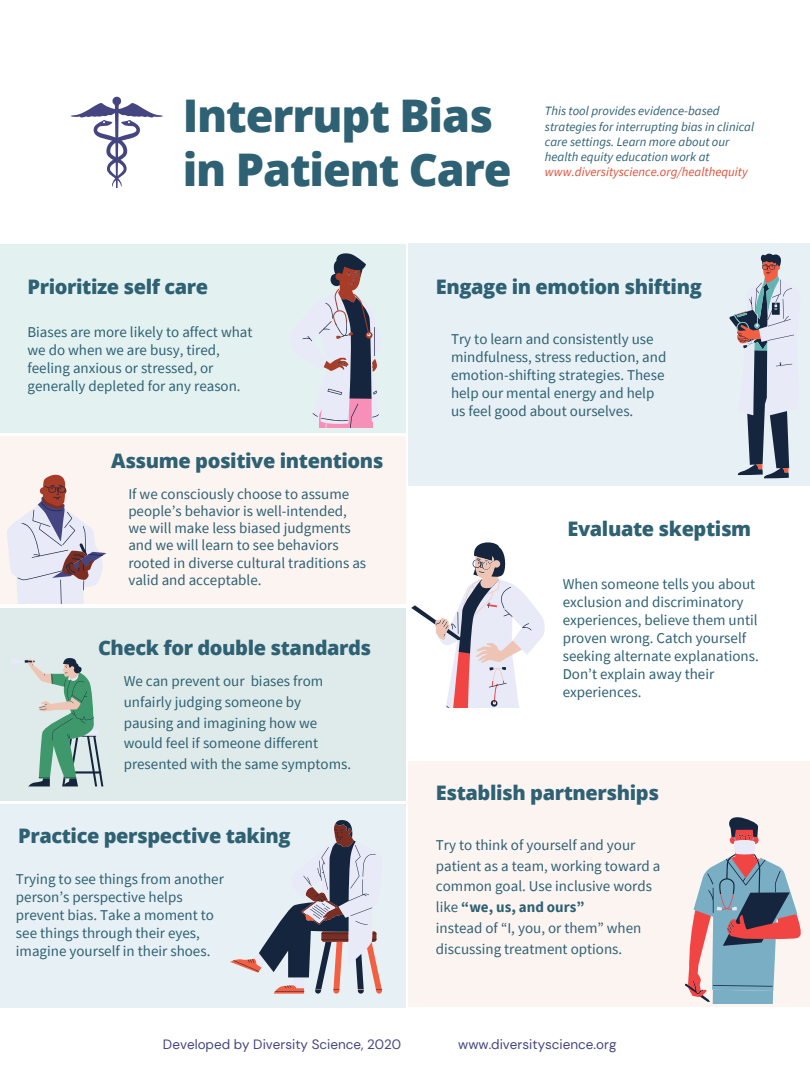
<style>
.page{position:relative;width:810px;height:1080px;background:#fff}
.page>*{position:absolute;margin:0;border:0;box-sizing:border-box;transform-origin:0 0}
.t1{font:800 45px/53.8px "Open Sans";letter-spacing:-.025em;color:#2e6173}
.t2{font:800 20px "Open Sans";letter-spacing:-.02em;color:#2e6173}
.t3{font:15px/17.9px "Source Sans Pro";color:#2e6173}
.t4{font:13.5px "DM Sans";color:#454582}
.t5{font:italic 12.69px/15.1px "Source Sans Pro";color:#2e6173}
.t6{font:italic 12.69px "Source Sans Pro";color:#e24e34}
.s1{font-weight:700}
</style>
<div class="page">
<div style="left:0;top:436px;width:405px;height:168px;background:#fcf4f1"></div>
<div style="left:408px;top:244px;width:402px;height:242px;background:#e7f0f4"></div>
<div style="left:0;top:608px;width:405px;height:193px;background:#dfebea"></div>
<div style="left:408px;top:762px;width:402px;height:245px;background:#fcf4f1"></div>
<div style="left:0;top:804px;width:405px;height:204px;background:#e7f0f4"></div>
<div style="left:0;top:244px;width:405px;height:189px;background:#e3f2f1"></div>
<svg style="left:411px;top:542px;width:134px;height:166px"></svg>
<svg style="left:230px;top:820px;width:153px;height:174px"></svg>
<svg style="left:7px;top:474px;width:99px;height:130px"></svg>
<svg style="left:729px;top:253px;width:65px;height:225px"></svg>
<svg style="left:71px;top:96px;width:92px;height:92px"></svg>
<svg style="left:685px;top:817px;width:116px;height:186px"></svg>
<svg style="left:11px;top:658px;width:92px;height:128px"></svg>
<svg style="left:302px;top:253px;width:77px;height:174px"></svg>
<h1 class="t1" style="left:183px;top:88px;width:330px">Interrupt Bias in Patient Care</h1>
<p class="t5" style="left:545px;top:103px;width:211px">This tool provides evidence-based strategies for interrupting bias in clinical care settings. Learn more about our health equity education work at</p>
<p class="t6" style="left:545px;top:163px;width:204px">www.diversityscience.org/healthequity</p>
<h2 class="t2" style="left:27px;top:273px;width:182px">Prioritize self care</h2>
<h2 class="t2" style="left:436px;top:273px;width:267px">Engage in emotion shifting</h2>
<p class="t3" style="left:27px;top:323px;width:227px">Biases are more likely to affect what we do when we are busy, tired, feeling anxious or stressed, or generally depleted for any reason.</p>
<h2 class="t2" style="left:111px;top:446px;width:274px">Assume positive intentions</h2>
<p class="t3" style="left:128px;top:485px;width:239px;line-height:17.2px">If we consciously choose to assume people’s behavior is well-intended, we will make less biased judgments and we will learn to see behaviors rooted in diverse cultural traditions as valid and acceptable.</p>
<h2 class="t2" style="left:98px;top:633px;width:275px">Check for double standards</h2>
<p class="t3" style="left:124px;top:670px;width:229px;line-height:20.8px">We can prevent our biases from unfairly judging someone by pausing and imagining how we would feel if someone different presented with the same symptoms.</p>
<h2 class="t2" style="left:18px;top:822px;width:274px">Practice perspective taking</h2>
<p class="t3" style="left:16px;top:870px;width:209px">Trying to see things from another person’s perspective helps prevent bias. Take a moment to see things through their eyes, imagine yourself in their shoes.</p>
<p class="t3" style="left:451px;top:330px;width:217px">Try to learn and consistently use mindfulness, stress reduction, and emotion-shifting strategies. These help our mental energy and help us feel good about ourselves.</p>
<h2 class="t2" style="left:568px;top:514px;width:185px">Evaluate skeptism</h2>
<p class="t3" style="left:563px;top:575px;width:198px">When someone tells you about exclusion and discriminatory experiences, believe them until proven wrong. Catch yourself seeking alternate explanations.<br>Don’t explain away their experiences.</p>
<h2 class="t2" style="left:436px;top:778px;width:225px">Establish partnerships</h2>
<p class="t3" style="left:436px;top:834px;width:226px;line-height:20.8px">Try to think of yourself and your patient as a team, working toward a common goal. Use inclusive words like <span class="s1">“we, us, and ours”<br></span>instead of “I, you, or them” when discussing treatment options.</p>
<p class="t4" style="left:163px;top:1036px;width:240px">Developed by Diversity Science, 2020</p>
<p class="t4" style="left:458px;top:1036px;width:160px">www.diversityscience.org</p>
</div>
